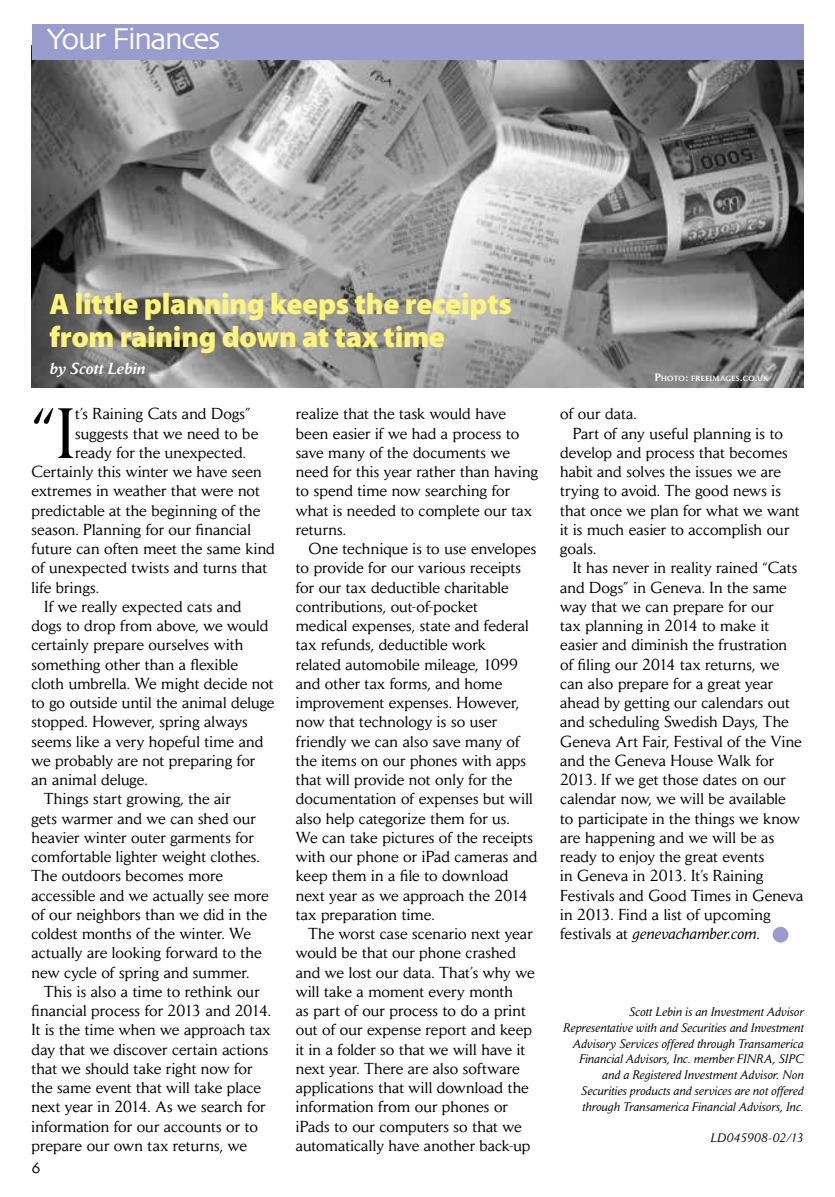
<style>
.page{position:relative;width:835px;height:1197px;background:#fff}
.page>*{position:absolute;margin:0;border:0;box-sizing:border-box;transform-origin:0 0}
.body_no_indent{font:70.17px "Daily News";color:#000}
.t1{font:31.5px "Skia";letter-spacing:-.06em;color:#fff}
.article_heading{font:900 29.75px "Myriad Pro";letter-spacing:-.01em;color:#fff579}
.body{font:15.75px/19.2px "Daily News";letter-spacing:.01em;color:#000}
.body_no_indent-2{font:15.75px "Daily News";letter-spacing:.01em;color:#000}
.photo_caption{font:italic 500 15.75px "Daily News";letter-spacing:.01em;color:#fff}
.t2{font:15.75px "Skia";color:#000}
.body-2{font:italic 12.25px/15.8px "Daily News";letter-spacing:.02em;color:#000;text-align:right}
.photo_credit{font:500 7.35px "Daily News";letter-spacing:.045em;color:#fff}
.s1{font-size:10.5px}
.s2{font-style:italic}
</style>
<div class="page">
<img style="left:31px;top:46px;width:772px;height:341px">
<div style="left:32px;top:24px;width:771px;height:35px;background:#9a9ccd"></div>
<div style="left:772px;top:927px;width:16px;height:16px;background:#9a9ccd;border-radius:50%"></div>
<p class="t1" style="left:47px;top:20px;width:176px">Your Finances</p>
<p class="article_heading" style="left:49px;top:284px;width:464px">A little planning keeps the receipts</p>
<p class="article_heading" style="left:49px;top:317px;width:397px">from raining down at tax time</p>
<p class="photo_caption" style="left:49px;top:359px;width:97px">by Scott Lebin</p>
<p class="body_no_indent" style="left:32px;top:391px;width:45px">“I</p>
<p class="body_no_indent-2" style="left:75px;top:404px;width:177px">t’s Raining Cats and Dogs”</p>
<p class="body_no_indent-2" style="left:75px;top:424px;width:185px">suggests that we need to be</p>
<p class="body_no_indent-2" style="left:75px;top:443px;width:173px">ready for the unexpected.</p>
<p class="body_no_indent-2" style="left:32px;top:462px;width:232px">Certainly this winter we have seen</p>
<p class="body_no_indent-2" style="left:32px;top:481px;width:230px">extremes in weather that were not</p>
<p class="body_no_indent-2" style="left:32px;top:501px;width:230px">predictable at the beginning of the</p>
<p class="body_no_indent-2" style="left:32px;top:520px;width:221px">season. Planning for our financial</p>
<p class="body_no_indent-2" style="left:32px;top:539px;width:245px">future can often meet the same kind</p>
<p class="body_no_indent-2" style="left:32px;top:558px;width:237px">of unexpected twists and turns that</p>
<p class="body_no_indent-2" style="left:32px;top:578px;width:69px">life brings.</p>
<p class="body" style="left:32px;top:597px;width:244px;text-indent:13px">If we really expected cats and dogs to drop from above, we would certainly prepare ourselves with something other than a flexible cloth umbrella. We might decide not to go outside until the animal deluge stopped. However, spring always seems like a very hopeful time and we probably are not preparing for an animal deluge.</p>
<p class="body" style="left:32px;top:789px;width:239px;text-indent:13px">Things start growing, the air<br>gets warmer and we can shed our heavier winter outer garments for comfortable lighter weight clothes.<br>The outdoors becomes more accessible and we actually see more of our neighbors than we did in the coldest months of the winter. We actually are looking forward to the new cycle of spring and summer.</p>
<p class="body" style="left:32px;top:982px;width:241px;text-indent:13px">This is also a time to rethink our financial process for 2013 and 2014.<br>It is the time when we approach tax day that we discover certain actions that we should take right now for the same event that will take place next year in 2014. As we search for information for our accounts or to prepare our own tax returns, we</p>
<p class="t2" style="left:32px;top:1159px;width:11px">6</p>
<p class="body" style="left:296px;top:404px;width:244px">realize that the task would have been easier if we had a process to save many of the documents we need for this year rather than having to spend time now searching for what is needed to complete our tax returns.</p>
<p class="body" style="left:296px;top:539px;width:243px;text-indent:13px">One technique is to use envelopes to provide for our various receipts for our tax deductible charitable contributions, out-of-pocket<br>medical expenses, state and federal tax refunds, deductible work<br>related automobile mileage, 1099 and other tax forms, and home improvement expenses. However, now that technology is so user friendly we can also save many of the items on our phones with apps that will provide not only for the documentation of expenses but will also help categorize them for us.<br>We can take pictures of the receipts with our phone or iPad cameras and keep them in a file to download next year as we approach the 2014 tax preparation time.</p>
<p class="body" style="left:296px;top:924px;width:240px;text-indent:13px">The worst case scenario next year would be that our phone crashed and we lost our data. That’s why we will take a moment every month<br>as part of our process to do a print out of our expense report and keep it in a folder so that we will have it next year. There are also software applications that will download the information from our phones or iPads to our computers so that we automatically have another back-up</p>
<p class="photo_credit" style="left:654px;top:374px;width:115px"><span class="s1">P</span>HOTO<span class="s1">:</span> FREEIMAGES<span class="s1">.</span>CO<span class="s1">.</span>UK</p>
<p class="body" style="left:560px;top:404px;width:78px">of our data.</p>
<p class="body" style="left:560px;top:424px;width:241px;text-indent:13px">Part of any useful planning is to develop and process that becomes habit and solves the issues we are trying to avoid. The good news is that once we plan for what we want it is much easier to accomplish our goals.</p>
<p class="body" style="left:560px;top:558px;width:245px;text-indent:13px">It has never in reality rained “Cats and Dogs” in Geneva. In the same way that we can prepare for our<br>tax planning in 2014 to make it easier and diminish the frustration of filing our 2014 tax returns, we can also prepare for a great year ahead by getting our calendars out and scheduling Swedish Days, The<br>Geneva Art Fair, Festival of the Vine and the Geneva House Walk for<br>2013. If we get those dates on our calendar now, we will be available<br>to participate in the things we know are happening and we will be as ready to enjoy the great events<br>in Geneva in 2013. It’s Raining<br>Festivals and Good Times in Geneva in 2013. Find a list of upcoming festivals at <span class="s2">genevachamber.com</span>.</p>
<p class="body-2" style="left:563px;top:1004px;width:242px">Scott Lebin is an Investment Advisor Representative with and Securities and Investment Advisory Services offered through Transamerica Financial Advisors, Inc. member FINRA, SIPC and a Registered Investment Advisor. Non Securities products and services are not offered through Transamerica Financial Advisors, Inc.</p>
<p class="body-2" style="left:710px;top:1130px;width:95px">LD045908-02/13</p>
</div>
